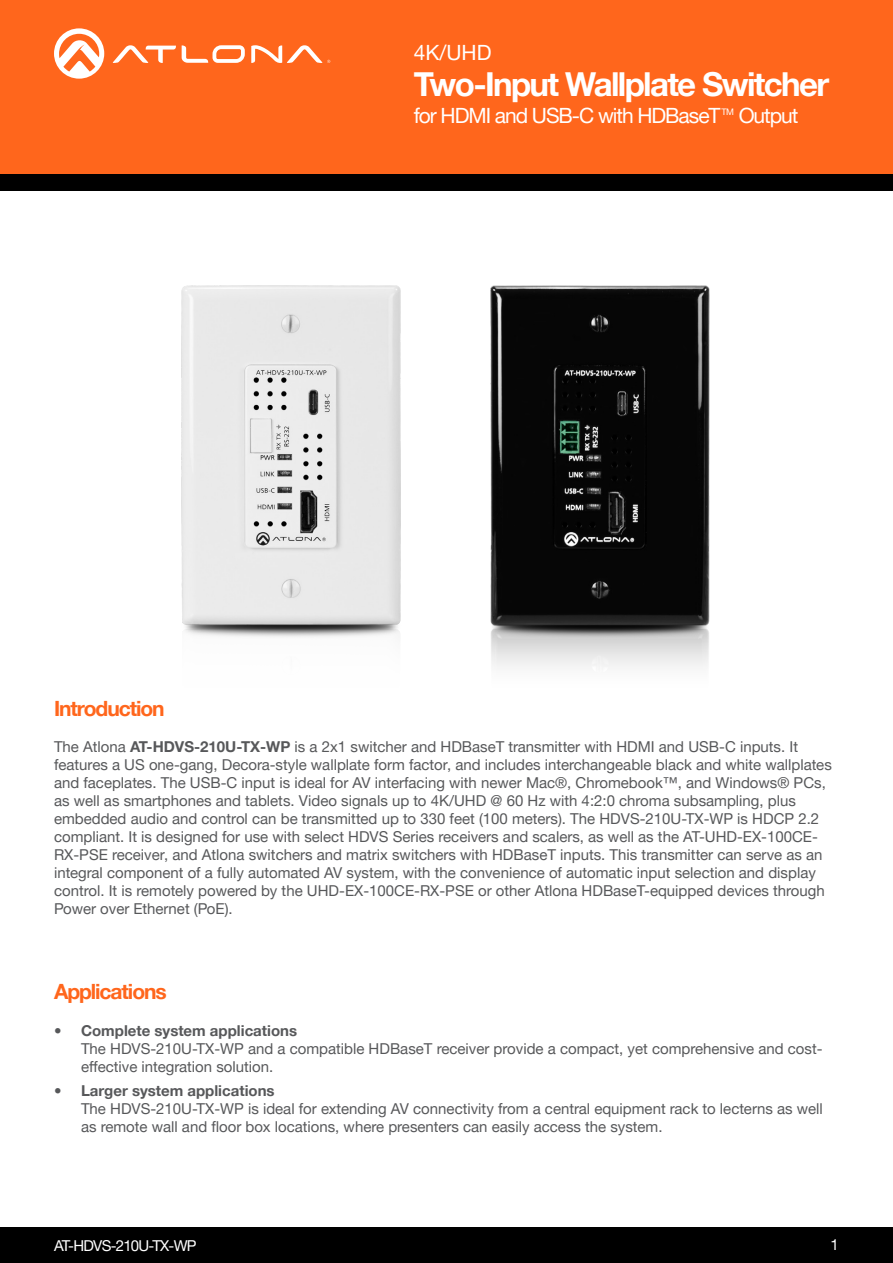
<style>
.page{position:relative;width:893px;height:1263px;background:#fff}
.page>*{position:absolute;margin:0;border:0;box-sizing:border-box;transform-origin:0 0}
.t1{font:700 33px "Helvetica Neue LTW1 G";letter-spacing:-.05em;color:#fff}
.t2{font:21px "Helvetica Neue LTW1 G";letter-spacing:-.05em;color:#fff}
.Product_Type_First_P{font:700 21px "Helvetica Neue LTW1 G";letter-spacing:-.05em;color:#ff661c}
.General_Text{font:15px/18px "Helvetica Neue LTW1 G";color:#57585a}
.t3{font:15px "Helvetica Neue LTW1 G";letter-spacing:-.05em;color:#fff}
.t4{font:9px "Helvetica Neue LTW1 G";color:#fff}
.s1{font-weight:700}
</style>
<div class="page">
<div style="left:0;top:1227px;width:893px;height:36px;background:#000"></div>
<div style="left:0;top:0;width:893px;height:174px;background:#ff661c"></div>
<div style="left:0;top:174px;width:893px;height:17px;background:#000"></div>
<svg style="left:182px;top:45px;width:63px;height:18px"></svg>
<svg style="left:113px;top:45px;width:63px;height:18px"></svg>
<svg style="left:251px;top:45px;width:79px;height:18px"></svg>
<svg style="left:54px;top:28px;width:50px;height:51px"></svg>
<img style="left:181px;top:285px;width:529px;height:362px">
<h2 class="t2" style="left:414px;top:39px;width:79px">4K/UHD</h2>
<h1 class="t1" style="left:414px;top:63px;width:417px">Two-Input Wallplate Switcher</h1>
<p class="Product_Type_First_P" style="left:54px;top:695px;width:112px">Introduction</p>
<h2 class="t2" style="left:414px;top:103px;width:386px">for HDMI and USB-C with HDBaseT Output</h2>
<p class="t4" style="left:721px;top:106px;width:14px">TM</p>
<p class="General_Text" style="left:54px;top:738px;width:779px">The Atlona <span class="s1">AT-HDVS-210U-TX-WP</span> is a 2x1 switcher and HDBaseT transmitter with HDMI and USB-C inputs. It features a US one-gang, Decora-style wallplate form factor, and includes interchangeable black and white wallplates and faceplates. The USB-C input is ideal for AV interfacing with newer Mac®, Chromebook™, and Windows® PCs, as well as smartphones and tablets. Video signals up to 4K/UHD @ 60 Hz with 4:2:0 chroma subsampling, plus embedded audio and control can be transmitted up to 330 feet (100 meters). The HDVS-210U-TX-WP is HDCP 2.2 compliant. It is designed for use with select HDVS Series receivers and scalers, as well as the AT-UHD-EX-100CE-RX-PSE receiver, and Atlona switchers and matrix switchers with HDBaseT inputs. This transmitter can serve as an integral component of a fully automated AV system, with the convenience of automatic input selection and display control. It is remotely powered by the UHD-EX-100CE-RX-PSE or other Atlona HDBaseT-equipped devices through Power over Ethernet (PoE).</p>
<p class="Product_Type_First_P" style="left:54px;top:979px;width:114px">Applications</p>
<p class="General_Text" style="left:81px;top:1021px;width:743px;text-indent:-27px"><span class="s1">• Complete system applications<br></span>The HDVS-210U-TX-WP and a compatible HDBaseT receiver provide a compact, yet comprehensive and cost&shy;effective integration solution.</p>
<p class="General_Text" style="left:81px;top:1082px;width:743px;text-indent:-27px"><span class="s1">• Larger system applications<br></span>The HDVS-210U-TX-WP is ideal for extending AV connectivity from a central equipment rack to lecterns as well as remote wall and floor box locations, where presenters can easily access the system.</p>
<p class="t3" style="left:54px;top:1236px;width:144px">AT-HDVS-210U-TX-WP</p>
<p class="t3" style="left:831px;top:1235px;width:10px">1</p>
</div>
